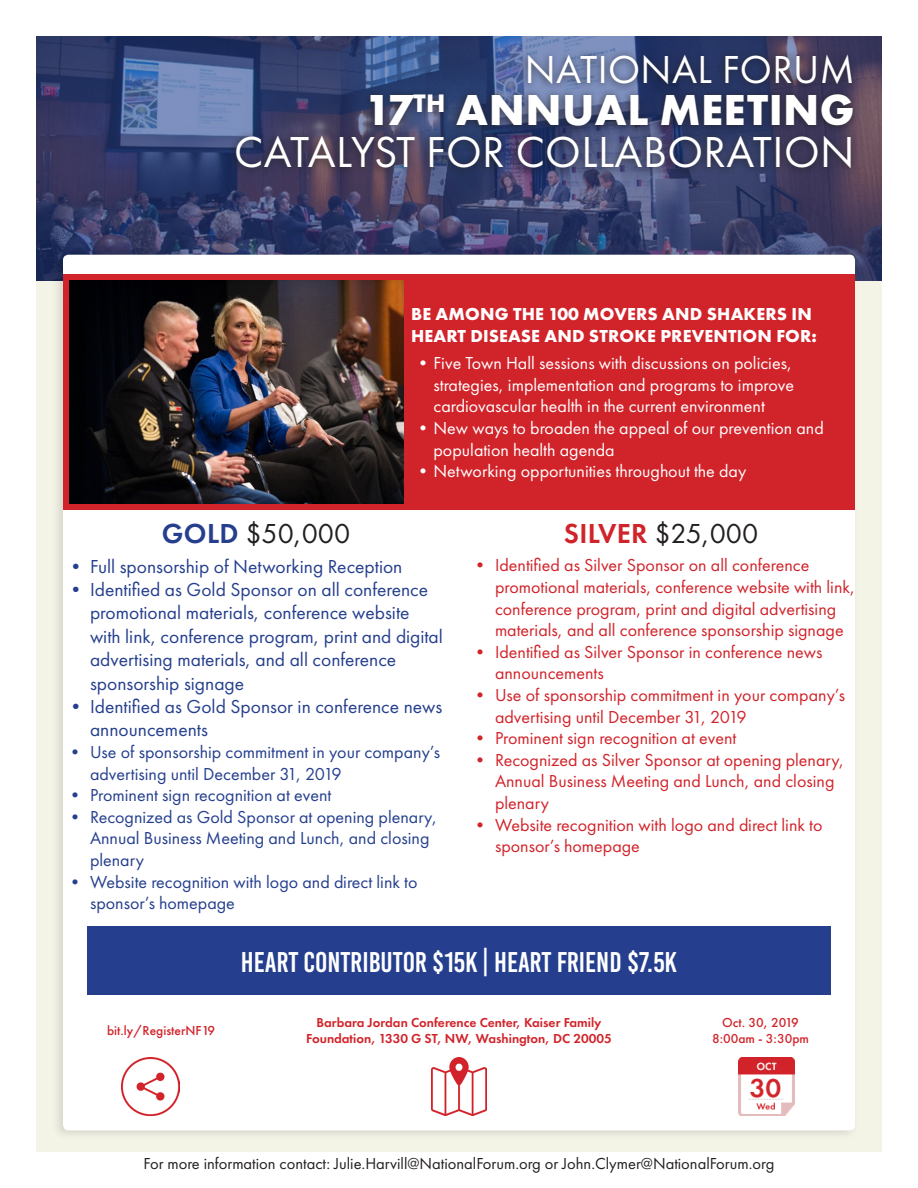
<style>
.page{position:relative;width:918px;height:1188px;background:#fff}
.page>*{position:absolute;margin:0;border:0;box-sizing:border-box;transform-origin:0 0}
.t1{font:45px "Futura PT";letter-spacing:.01em;color:#fff}
.t2{font:700 45px "Futura PT";letter-spacing:.01em;color:#fff}
.t3{font:40.5px "Futura PT";letter-spacing:.01em;color:#fff}
.t4{font:28.5px "Bebas Kai";color:#fff}
.t5{font:28.5px "Futura PT";color:#231f20}
.t6{font:19.5px/23.4px "Futura PT";color:#253f8e}
.t7{font:18px/21.6px "Futura PT";color:#d1232a}
.t8{font:18px/21.6px "Futura PT";color:#253f8e}
.t9{font:18px/21.6px "Futura PT";color:#fff;text-align:justify}
.t10{font:700 18px/21.6px "Futura PT";letter-spacing:.01em;color:#fff}
.t11{font:16.5px "Futura PT";color:#231f20}
.t12{font:600 13.5px/16.2px "Futura PT";color:#d1232a;text-align:center}
.t13{font:500 13.5px "Futura PT";color:#d1232a}
.s1{font-weight:600;color:#253f8e}
.s2{font-weight:600;color:#d1232a}
</style>
<div class="page">
<div style="left:36px;top:282px;width:846px;height:870px;background:#f3f3e6"></div>
<svg style="left:36px;top:36px;width:846px;height:245px;background:#3e4570"></svg>
<div style="left:51px;top:249px;width:809px;height:892px;background:#231f20;opacity:.13"></div>
<div style="left:63px;top:255px;width:792px;height:875px;background:#fff;border-radius:5px"></div>
<div style="left:63px;top:274px;width:792px;height:236px;background:#d1232a"></div>
<img style="left:69px;top:280px;width:335px;height:223px">
<div style="left:87px;top:927px;width:743px;height:68px;background:#253f8e"></div>
<img style="left:738px;top:1058px;width:56px;height:58px">
<div style="left:227px;top:49px;width:633px;height:128px;background:#231f20;opacity:.75"></div>
<img style="left:431px;top:1058px;width:56px;height:58px">
<img style="left:122px;top:1058px;width:58px;height:58px">
<p class="t3" style="left:525px;top:46px;width:331px">NATIONAL FORUM</p>
<p class="t2" style="left:364px;top:81px;width:492px">17<sup>TH</sup> ANNUAL MEETING</p>
<p class="t1" style="left:234px;top:125px;width:622px">CATALYST FOR COLLABORATION</p>
<p class="t10" style="left:411px;top:303px;width:407px">BE AMONG THE 100 MOVERS AND SHAKERS IN<br>HEART DISEASE AND STROKE PREVENTION FOR:</p>
<p class="t9" style="left:434px;top:352px;width:362px;text-indent:-20px">•Five Town Hall sessions with discussions on policies, strategies, implementation and programs to improve cardiovascular health in the current environment</p>
<p class="t9" style="left:434px;top:417px;width:392px;text-indent:-20px">•New ways to broaden the appeal of our prevention and population health agenda</p>
<p class="t9" style="left:414px;top:460px;width:334px">•Networking opportunities throughout the day</p>
<p class="t5" style="left:162px;top:517px;width:190px"><span class="s1">GOLD</span> $50,000</p>
<p class="t5" style="left:564px;top:517px;width:196px"><span class="s2">SILVER</span> $25,000</p>
<p class="t6" style="left:66px;top:554px;width:338px">• Full sponsorship of Networking Reception</p>
<p class="t6" style="left:90px;top:578px;width:354px;text-indent:-24px">• Identified as Gold Sponsor on all conference promotional materials, conference website with link, conference program, print and digital advertising materials, and all conference sponsorship signage</p>
<p class="t6" style="left:90px;top:695px;width:354px;text-indent:-24px">• Identified as Gold Sponsor in conference news announcements</p>
<p class="t8" style="left:90px;top:741px;width:352px;text-indent:-24px">• Use of sponsorship commitment in your company’s advertising until December 31, 2019</p>
<p class="t8" style="left:66px;top:784px;width:267px">• Prominent sign recognition at event</p>
<p class="t8" style="left:90px;top:806px;width:349px;text-indent:-24px">• Recognized as Gold Sponsor at opening plenary,<br>Annual Business Meeting and Lunch, and closing plenary</p>
<p class="t8" style="left:90px;top:871px;width:329px;text-indent:-24px">• Website recognition with logo and direct link to sponsor’s homepage</p>
<p class="t7" style="left:495px;top:555px;width:362px;text-indent:-24px">• Identified as Silver Sponsor on all conference promotional materials, conference website with link, conference program, print and digital advertising materials, and all conference sponsorship signage</p>
<p class="t7" style="left:495px;top:641px;width:329px;text-indent:-24px">• Identified as Silver Sponsor in conference news announcements</p>
<p class="t7" style="left:495px;top:684px;width:352px;text-indent:-24px">• Use of sponsorship commitment in your company’s advertising until December 31, 2019</p>
<p class="t7" style="left:471px;top:727px;width:267px">• Prominent sign recognition at event</p>
<p class="t7" style="left:495px;top:749px;width:351px;text-indent:-24px">• Recognized as Silver Sponsor at opening plenary,<br>Annual Business Meeting and Lunch, and closing plenary</p>
<p class="t7" style="left:495px;top:814px;width:329px;text-indent:-24px">• Website recognition with logo and direct link to sponsor’s homepage</p>
<p class="t4" style="left:241px;top:946px;width:437px">HEART CONTRIBUTOR $15K | HEART FRIEND $7.5K</p>
<p class="t13" style="left:107px;top:1022px;width:110px">bit.ly/RegisterNF19</p>
<p class="t12" style="left:306px;top:1014px;width:307px">Barbara Jordan Conference Center, Kaiser Family<br>Foundation, 1330 G ST, NW, Washington, DC 20005</p>
<p class="t13" style="left:722px;top:1014px;width:78px">Oct. 30, 2019</p>
<p class="t13" style="left:712px;top:1030px;width:98px">8:00am - 3:30pm</p>
<p class="t11" style="left:144px;top:1154px;width:632px">For more information contact: Julie.Harvill@NationalForum.org or John.Clymer@NationalForum.org</p>
</div>
